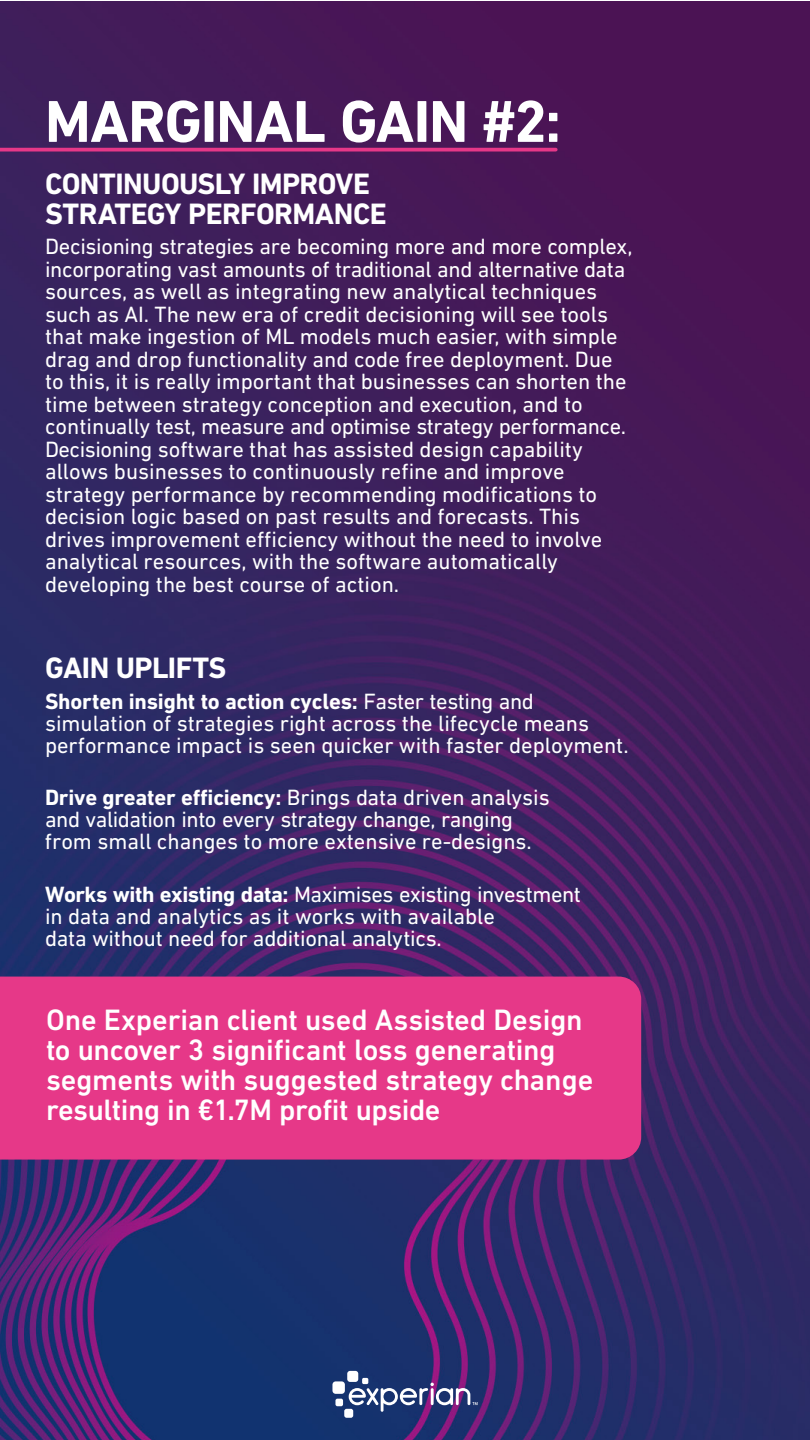
<style>
.page{position:relative;width:810px;height:1440px;background:#fff}
.page>*{position:absolute;margin:0;border:0;box-sizing:border-box;transform-origin:0 0}
.t1{font:700 60px "DIN Next W1 G";letter-spacing:-.015em;color:#fff}
.t2{font:500 30px/30px "DIN Next W1 G";color:#fff}
.t3{font:700 30px/30px "DIN Next W1 G";letter-spacing:-.02em;color:#fff}
.t4{font:22.5px/22.5px "DIN Next W1 G";color:#fff}
.s1{font-weight:700}
</style>
<div class="page">
<img style="left:1px;top:2px;width:809px;height:1438px">
<div style="left:347px;top:1371px;width:11px;height:11px;background:#fff;border-radius:3px"></div>
<div style="left:332px;top:1381px;width:13px;height:13px;background:#fff;border-radius:3px"></div>
<div style="left:335px;top:1399px;width:8px;height:7px;background:#fff;border-radius:2px"></div>
<div style="left:344px;top:1409px;width:9px;height:9px;background:#fff;border-radius:2px"></div>
<svg style="left:349px;top:1378px;width:129px;height:34px"></svg>
<div style="left:0;top:977px;width:641px;height:183px;background:#e63888"></div>
<svg style="left:0;top:148px;width:556px;height:4px;background:#d13482"></svg>
<h1 class="t1" style="left:45px;top:86px;width:518px">MARGINAL GAIN #2:</h1>
<h2 class="t3" style="left:45px;top:169px;width:343px">CONTINUOUSLY IMPROVE<br>STRATEGY PERFORMANCE</h2>
<p class="t4" style="left:45px;top:235px;width:589px">Decisioning strategies are becoming more and more complex, incorporating vast amounts of traditional and alternative data sources, as well as integrating new analytical techniques such as AI. The new era of credit decisioning will see tools that make ingestion of ML models much easier, with simple drag and drop functionality and code free deployment. Due to this, it is really important that businesses can shorten the time between strategy conception and execution, and to continually test, measure and optimise strategy performance.<br>Decisioning software that has assisted design capability allows businesses to continuously refine and improve strategy performance by recommending modifications to decision logic based on past results and forecasts. This drives improvement efficiency without the need to involve analytical resources, with the software automatically developing the best course of action.</p>
<h2 class="t3" style="left:45px;top:653px;width:183px">GAIN UPLIFTS</h2>
<p class="t4" style="left:45px;top:690px;width:585px;line-height:21.9px"><span class="s1">Shorten insight to action cycles:</span> Faster testing and simulation of strategies right across the lifecycle means performance impact is seen quicker with faster deployment.</p>
<p class="t4" style="left:45px;top:786px;width:506px;line-height:21.9px"><span class="s1">Drive greater efficiency:</span> Brings data driven analysis and validation into every strategy change, ranging from small changes to more extensive re-designs.</p>
<p class="t4" style="left:45px;top:883px;width:538px;line-height:22.2px"><span class="s1">Works with existing data:</span> Maximises existing investment in data and analytics as it works with available<br>data without need for additional analytics.</p>
<h2 class="t2" style="left:46px;top:1005px;width:549px">One Experian client used Assisted Design to uncover 3 significant loss generating segments with suggested strategy change resulting in €1.7M profit upside</h2>
</div>
